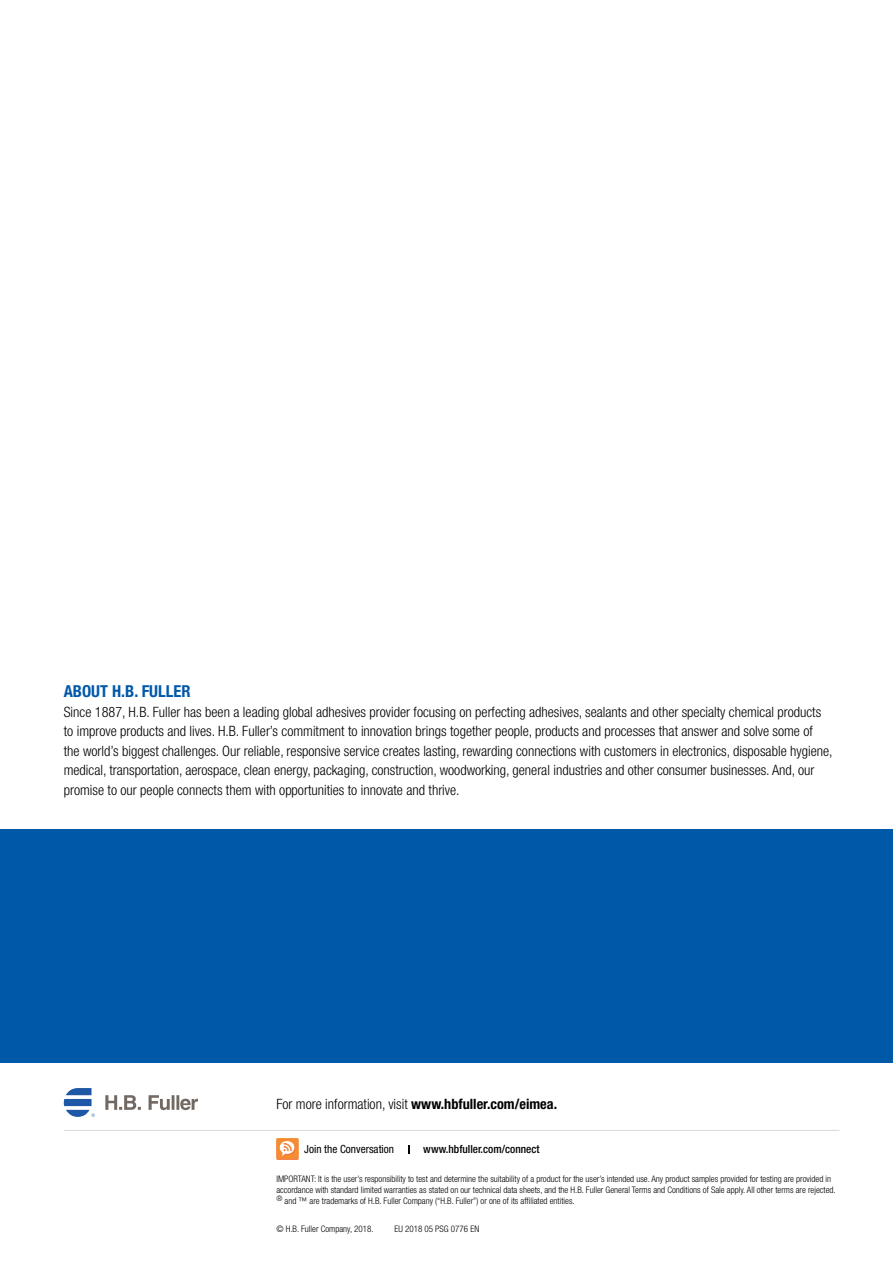
<style>
.page{position:relative;width:893px;height:1263px;background:#fff}
.page>*{position:absolute;margin:0;border:0;box-sizing:border-box;transform-origin:0 0}
.t1{font:700 condensed 16.5px "Helvetica Neue";color:#0058a9}
.t2{font:300 condensed 14.25px/19.5px "Helvetica Neue";color:#000}
.t3{font:500 condensed 11.25px "Helvetica Neue";color:#000}
.t4{font:condensed 11.25px "Helvetica Neue";color:#000}
.t5{font:300 condensed 9px/10.8px "Helvetica Neue";color:#000}
.s1{font-weight:700}
</style>
<div class="page">
<div style="left:0;top:829px;width:893px;height:234px;background:#0058a9"></div>
<div style="left:276px;top:1139px;width:22px;height:21px;background:#f4854f"></div>
<div style="left:276px;top:1138px;width:22px;height:21px;background:#f68c32"></div>
<svg style="left:280px;top:1141px;width:15px;height:15px"></svg>
<svg style="left:105px;top:1095px;width:93px;height:15px"></svg>
<svg style="left:64px;top:1088px;width:31px;height:29px"></svg>
<svg style="left:408px;top:1145px;width:2px;height:9px"></svg>
<hr style="left:64px;top:1130px;width:775px;height:1px;background:#dcddde">
<p class="t1" style="left:64px;top:682px;width:128px">ABOUT H.B. FULLER</p>
<p class="t2" style="left:64px;top:702px;width:770px">Since 1887, H.B. Fuller has been a leading global adhesives provider focusing on perfecting adhesives, sealants and other specialty chemical products to improve products and lives. H.B. Fuller’s commitment to innovation brings together people, products and processes that answer and solve some of<br>the world’s biggest challenges. Our reliable, responsive service creates lasting, rewarding connections with customers in electronics, disposable hygiene, medical, transportation, aerospace, clean energy, packaging, construction, woodworking, general industries and other consumer businesses. And, our promise to our people connects them with opportunities to innovate and thrive.</p>
<p class="t2" style="left:276px;top:1094px;width:282px">For more information, visit <span class="s1">www.hbfuller.com/eimea.</span></p>
<p class="t4" style="left:304px;top:1142px;width:91px">Join the Conversation</p>
<p class="t3" style="left:423px;top:1142px;width:118px">www.hbfuller.com/connect</p>
<p class="t5" style="left:276px;top:1173px;width:561px">IMPORTANT: It is the user’s responsibility to test and determine the suitability of a product for the user’s intended use. Any product samples provided for testing are provided in accordance with standard limited warranties as stated on our technical data sheets, and the H.B. Fuller General Terms and Conditions of Sale apply. All other terms are rejected. <sup>®</sup> and ™ are trademarks of H.B. Fuller Company (“H.B. Fuller”) or one of its affiliated entities.</p>
<p class="t5" style="left:276px;top:1223px;width:99px">© H.B. Fuller Company, 2018.</p>
<p class="t5" style="left:394px;top:1223px;width:86px">EU 2018 05 PSG 0776 EN</p>
</div>
